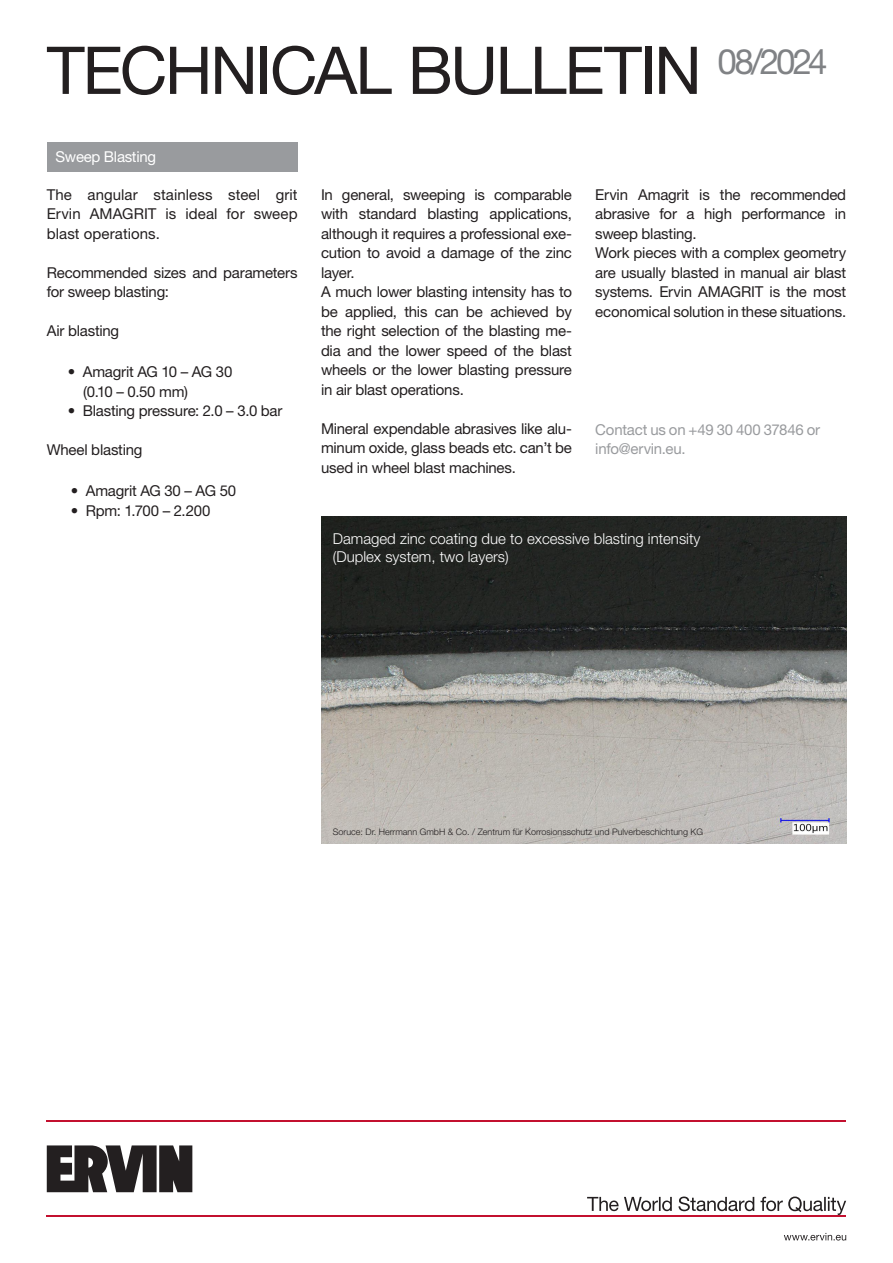
<style>
.page{position:relative;width:893px;height:1263px;background:#fff}
.page>*{position:absolute;margin:0;border:0;box-sizing:border-box;transform-origin:0 0}
.t1{font:66px "Helvetica Neue LT Pro";letter-spacing:-.035em;color:#231f20}
.t2{font:15px/19.5px "Helvetica Neue LT Pro";letter-spacing:-.015em;color:#231f20}
.t3{font:300 15px/18px "Helvetica Neue LT Pro";color:#fff}
.t4{font:15px/19.5px "Helvetica Neue LT Pro";letter-spacing:-.015em;color:#999b9e}
.t5{font:15px "Helvetica Neue LT Pro";letter-spacing:-.02em;color:#fff}
.t6{font:300 9px "Helvetica Neue LT Pro";color:#231f20}
</style>
<div class="page">
<img style="left:321px;top:517px;width:525px;height:326px">
<hr style="left:47px;top:1120px;width:799px;height:2px;background:#c3102f">
<hr style="left:47px;top:1215px;width:799px;height:2px;background:#c3102f">
<svg style="left:47px;top:1145px;width:145px;height:47px"></svg>
<svg style="left:587px;top:1196px;width:259px;height:19px"></svg>
<svg style="left:784px;top:1233px;width:62px;height:7px"></svg>
<div style="left:47px;top:142px;width:251px;height:30px;background:#999b9e"></div>
<h1 class="t1" style="left:47px;top:31px;width:782px">TECHNICAL BULLETIN <sup>08/2024</sup></h1>
<p class="t5" style="left:56px;top:147px;width:102px">Sweep Blasting</p>
<p class="t2" style="left:47px;top:184px;width:252px;text-align:justify">The angular stainless steel grit Ervin AMAGRIT is ideal for sweep blast operations.</p>
<p class="t2" style="left:47px;top:262px;width:252px">Recommended sizes and parameters for sweep blasting:</p>
<p class="t2" style="left:47px;top:321px;width:74px">Air blasting</p>
<p class="t2" style="left:83px;top:362px;width:151px;text-indent:-15px">• Amagrit AG 10 – AG 30 (0.10 – 0.50 mm)</p>
<p class="t2" style="left:68px;top:401px;width:216px">• Blasting pressure: 2.0 – 3.0 bar</p>
<p class="t2" style="left:47px;top:440px;width:97px">Wheel blasting</p>
<p class="t2" style="left:71px;top:481px;width:167px">• Amagrit AG 30 – AG 50</p>
<p class="t2" style="left:71px;top:501px;width:141px">• Rpm: 1.700 – 2.200</p>
<p class="t2" style="left:321px;top:184px;width:252px">In general, sweeping is comparable with standard blasting applications, although it requires a professional exe&shy;cution to avoid a damage of the zinc layer.<br>A much lower blasting intensity has to be applied, this can be achieved by the right selection of the blasting me&shy;dia and the lower speed of the blast wheels or the lower blasting pressure in air blast operations.</p>
<p class="t2" style="left:321px;top:418px;width:252px;text-align:justify">Mineral expendable abrasives like alu&shy;minum oxide, glass beads etc. can’t be used in wheel blast machines.</p>
<p class="t4" style="left:595px;top:420px;width:226px">Contact us on +49 30 400 37846 or info@ervin.eu.</p>
<p class="t2" style="left:595px;top:184px;width:252px">Ervin Amagrit is the recommended abrasive for a high performance in sweep blasting.<br>Work pieces with a complex geometry are usually blasted in manual air blast systems. Ervin AMAGRIT is the most economical solution in these situations.</p>
<p class="t3" style="left:333px;top:529px;width:369px">Damaged zinc coating due to excessive blasting intensity (Duplex system, two layers)</p>
<p class="t6" style="left:333px;top:826px;width:372px">Soruce: Dr. Herrmann GmbH &amp; Co. / Zentrum für Korrosionsschutz und Pulverbeschichtung KG</p>
</div>
